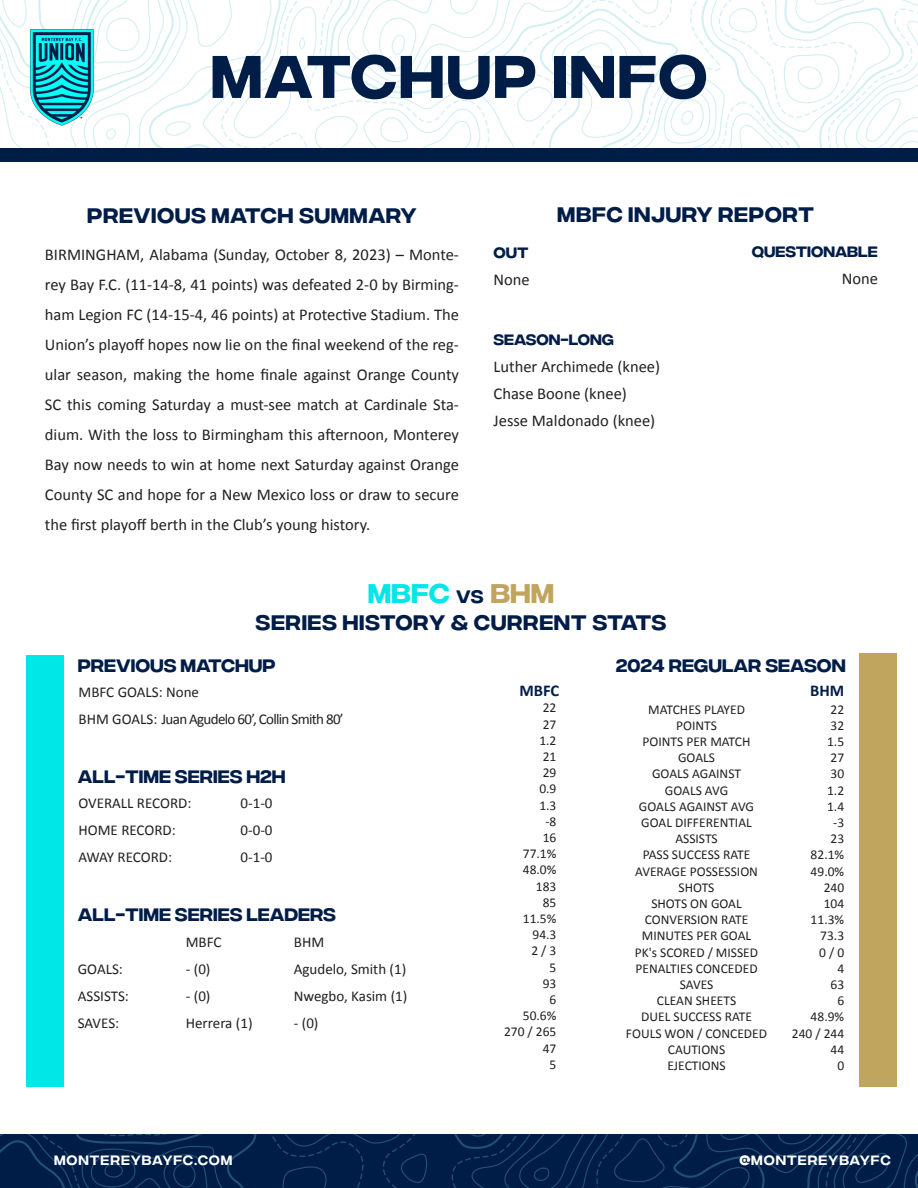
<style>
.page{position:relative;width:918px;height:1188px;background:#fff}
.page>*{position:absolute;margin:0;border:0;box-sizing:border-box;transform-origin:0 0}
.t1{font:500 60px "Integral CF";letter-spacing:.025em;color:#001d48}
.t2{font:500 27px "Integral CF";color:#00e7e8}
.t3{font:500 21px "Integral CF";letter-spacing:.025em;color:#001d48}
.t4{font:500 18px "Integral CF";color:#001d48}
.t5{font:16.5px/30px "Calibri";color:#231f20;text-align:justify}
.t6{font:700 16.5px "Calibri";color:#001d48}
.t7{font:15px "Calibri";color:#231f20}
.t8{font:15px "Calibri";letter-spacing:-.045em;color:#231f20}
.t9{font:500 15px "Integral CF";color:#001d48}
.t10{font:13.5px "Calibri";color:#231f20}
.t11{font:13.5px "Integral CF";letter-spacing:.06em;color:#fff}
.s1{font-size:18px;color:#001d48}
.s2{color:#c0a55f}
</style>
<div class="page">
<svg style="left:0;top:1134px;width:918px;height:54px;background:#03214b"></svg>
<svg style="left:0;top:0;width:918px;height:148px"></svg>
<div style="left:0;top:148px;width:918px;height:14px;background:#001d48"></div>
<img style="left:28px;top:26px;width:69px;height:101px">
<div style="left:26px;top:655px;width:38px;height:432px;background:#00e7e8"></div>
<div style="left:859px;top:654px;width:38px;height:433px;background:#c0a55f"></div>
<p class="t1" style="left:211px;top:43px;width:498px">MATCHUP INFO</p>
<p class="t3" style="left:87px;top:204px;width:331px">PREVIOUS MATCH SUMMARY</p>
<p class="t5" style="left:45px;top:239px;width:416px">BIRMINGHAM, Alabama (Sunday, October 8, 2023) – Monte&shy;rey Bay F.C. (11-14-8, 41 points) was defeated 2-0 by Birming&shy;ham Legion FC (14-15-4, 46 points) at Protective Stadium. The Union’s playoff hopes now lie on the final weekend of the reg&shy;ular season, making the home finale against Orange County SC this coming Saturday a must-see match at Cardinale Sta&shy;dium. With the loss to Birmingham this afternoon, Monterey Bay now needs to win at home next Saturday against Orange County SC and hope for a New Mexico loss or draw to secure the first playoff berth in the Club’s young history.</p>
<p class="t9" style="left:494px;top:245px;width:37px">OUT</p>
<p class="t5" style="left:494px;top:264px;width:38px">None</p>
<p class="t3" style="left:557px;top:203px;width:258px">MBFC INJURY REPORT</p>
<p class="t9" style="left:752px;top:244px;width:128px">QUESTIONABLE</p>
<p class="t5" style="left:842px;top:263px;width:38px">None</p>
<p class="t9" style="left:494px;top:332px;width:122px">SEASON-LONG</p>
<p class="t5" style="left:494px;top:353px;width:168px;line-height:27px">Luther Archimede (knee)<br>Chase Boone (knee)</p>
<p class="t5" style="left:494px;top:405px;width:163px">Jesse Maldonado (knee)</p>
<p class="t2" style="left:368px;top:579px;width:188px">MBFC <span class="s1">VS</span> <span class="s2">BHM</span></p>
<p class="t3" style="left:256px;top:611px;width:412px">SERIES HISTORY &amp; CURRENT STATS</p>
<p class="t4" style="left:78px;top:655px;width:199px">PREVIOUS MATCHUP</p>
<p class="t7" style="left:79px;top:682px;width:122px">MBFC GOALS: None</p>
<p class="t8" style="left:79px;top:709px;width:267px">BHM GOALS: Juan Agudelo 60’, Collin Smith 80’</p>
<p class="t4" style="left:78px;top:766px;width:209px">ALL-TIME SERIES H2H</p>
<p class="t7" style="left:79px;top:793px;width:114px">OVERALL RECORD:</p>
<p class="t7" style="left:241px;top:793px;width:33px">0-1-0</p>
<p class="t7" style="left:79px;top:820px;width:99px">HOME RECORD:</p>
<p class="t7" style="left:241px;top:820px;width:33px">0-0-0</p>
<p class="t7" style="left:79px;top:847px;width:95px">AWAY RECORD:</p>
<p class="t7" style="left:241px;top:847px;width:33px">0-1-0</p>
<p class="t4" style="left:78px;top:905px;width:260px">ALL-TIME SERIES LEADERS</p>
<p class="t7" style="left:186px;top:931px;width:37px">MBFC</p>
<p class="t7" style="left:294px;top:931px;width:32px">BHM</p>
<p class="t7" style="left:78px;top:958px;width:47px">GOALS:</p>
<p class="t7" style="left:186px;top:958px;width:26px">- (0)</p>
<p class="t7" style="left:294px;top:958px;width:114px">Agudelo, Smith (1)</p>
<p class="t7" style="left:78px;top:985px;width:53px">ASSISTS:</p>
<p class="t7" style="left:186px;top:985px;width:26px">- (0)</p>
<p class="t7" style="left:294px;top:985px;width:115px">Nwegbo, Kasim (1)</p>
<p class="t7" style="left:78px;top:1012px;width:43px">SAVES:</p>
<p class="t7" style="left:186px;top:1012px;width:68px">Herrera (1)</p>
<p class="t7" style="left:294px;top:1012px;width:26px">- (0)</p>
<p class="t4" style="left:616px;top:655px;width:232px">2024 REGULAR SEASON</p>
<p class="t10" style="left:648px;top:700px;width:98px">MATCHES PLAYED</p>
<p class="t10" style="left:676px;top:716px;width:42px">POINTS</p>
<p class="t10" style="left:643px;top:732px;width:109px">POINTS PER MATCH</p>
<p class="t10" style="left:678px;top:748px;width:38px">GOALS</p>
<p class="t10" style="left:652px;top:765px;width:90px">GOALS AGAINST</p>
<p class="t10" style="left:665px;top:781px;width:65px">GOALS AVG</p>
<p class="t10" style="left:639px;top:797px;width:117px">GOALS AGAINST AVG</p>
<p class="t10" style="left:641px;top:813px;width:112px">GOAL DIFFERENTIAL</p>
<p class="t10" style="left:675px;top:829px;width:44px">ASSISTS</p>
<p class="t10" style="left:643px;top:846px;width:109px">PASS SUCCESS RATE</p>
<p class="t10" style="left:635px;top:862px;width:124px">AVERAGE POSSESSION</p>
<p class="t10" style="left:679px;top:878px;width:37px">SHOTS</p>
<p class="t10" style="left:651px;top:894px;width:92px">SHOTS ON GOAL</p>
<p class="t10" style="left:645px;top:910px;width:105px">CONVERSION RATE</p>
<p class="t10" style="left:642px;top:927px;width:111px">MINUTES PER GOAL</p>
<p class="t10" style="left:635px;top:943px;width:125px">PK's SCORED / MISSED</p>
<p class="t10" style="left:635px;top:959px;width:124px">PENALTIES CONCEDED</p>
<p class="t10" style="left:680px;top:975px;width:35px">SAVES</p>
<p class="t10" style="left:657px;top:991px;width:81px">CLEAN SHEETS</p>
<p class="t10" style="left:641px;top:1008px;width:112px">DUEL SUCCESS RATE</p>
<p class="t10" style="left:626px;top:1024px;width:143px">FOULS WON / CONCEDED</p>
<p class="t10" style="left:668px;top:1040px;width:59px">CAUTIONS</p>
<p class="t10" style="left:667px;top:1056px;width:60px">EJECTIONS</p>
<p class="t6" style="left:520px;top:679px;width:41px">MBFC</p>
<p class="t6" style="left:810px;top:679px;width:36px">BHM</p>
<p class="t10" style="left:543px;top:699px;width:15px">22</p>
<p class="t10" style="left:543px;top:715px;width:15px">27</p>
<p class="t10" style="left:539px;top:731px;width:19px">1.2</p>
<p class="t10" style="left:543px;top:747px;width:15px">21</p>
<p class="t10" style="left:543px;top:763px;width:15px">29</p>
<p class="t10" style="left:539px;top:780px;width:19px">0.9</p>
<p class="t10" style="left:539px;top:796px;width:19px">1.3</p>
<p class="t10" style="left:545px;top:812px;width:12px">-8</p>
<p class="t10" style="left:543px;top:828px;width:15px">16</p>
<p class="t10" style="left:523px;top:844px;width:35px">77.1%</p>
<p class="t10" style="left:523px;top:861px;width:35px">48.0%</p>
<p class="t10" style="left:536px;top:877px;width:22px">183</p>
<p class="t10" style="left:543px;top:893px;width:15px">85</p>
<p class="t10" style="left:523px;top:909px;width:35px">11.5%</p>
<p class="t10" style="left:532px;top:925px;width:25px">94.3</p>
<p class="t10" style="left:531px;top:942px;width:27px">2 / 3</p>
<p class="t10" style="left:550px;top:958px;width:8px">5</p>
<p class="t10" style="left:543px;top:974px;width:15px">93</p>
<p class="t10" style="left:550px;top:990px;width:8px">6</p>
<p class="t10" style="left:523px;top:1006px;width:35px">50.6%</p>
<p class="t10" style="left:504px;top:1023px;width:54px">270 / 265</p>
<p class="t10" style="left:543px;top:1039px;width:15px">47</p>
<p class="t10" style="left:550px;top:1055px;width:8px">5</p>
<p class="t10" style="left:831px;top:700px;width:15px">22</p>
<p class="t10" style="left:831px;top:716px;width:15px">32</p>
<p class="t10" style="left:827px;top:732px;width:19px">1.5</p>
<p class="t10" style="left:831px;top:748px;width:15px">27</p>
<p class="t10" style="left:831px;top:765px;width:15px">30</p>
<p class="t10" style="left:827px;top:781px;width:19px">1.2</p>
<p class="t10" style="left:827px;top:797px;width:19px">1.4</p>
<p class="t10" style="left:833px;top:813px;width:12px">-3</p>
<p class="t10" style="left:831px;top:829px;width:15px">23</p>
<p class="t10" style="left:811px;top:846px;width:35px">82.1%</p>
<p class="t10" style="left:811px;top:862px;width:35px">49.0%</p>
<p class="t10" style="left:824px;top:878px;width:22px">240</p>
<p class="t10" style="left:824px;top:894px;width:22px">104</p>
<p class="t10" style="left:811px;top:910px;width:35px">11.3%</p>
<p class="t10" style="left:820px;top:927px;width:25px">73.3</p>
<p class="t10" style="left:819px;top:943px;width:27px">0 / 0</p>
<p class="t10" style="left:837px;top:959px;width:8px">4</p>
<p class="t10" style="left:831px;top:975px;width:15px">63</p>
<p class="t10" style="left:837px;top:991px;width:8px">6</p>
<p class="t10" style="left:811px;top:1008px;width:35px">48.9%</p>
<p class="t10" style="left:792px;top:1024px;width:54px">240 / 244</p>
<p class="t10" style="left:831px;top:1040px;width:15px">44</p>
<p class="t10" style="left:837px;top:1056px;width:8px">0</p>
<p class="t11" style="left:54px;top:1153px;width:180px">MONTEREYBAYFC.COM</p>
<p class="t11" style="left:739px;top:1153px;width:153px">@MONTEREYBAYFC</p>
</div>
